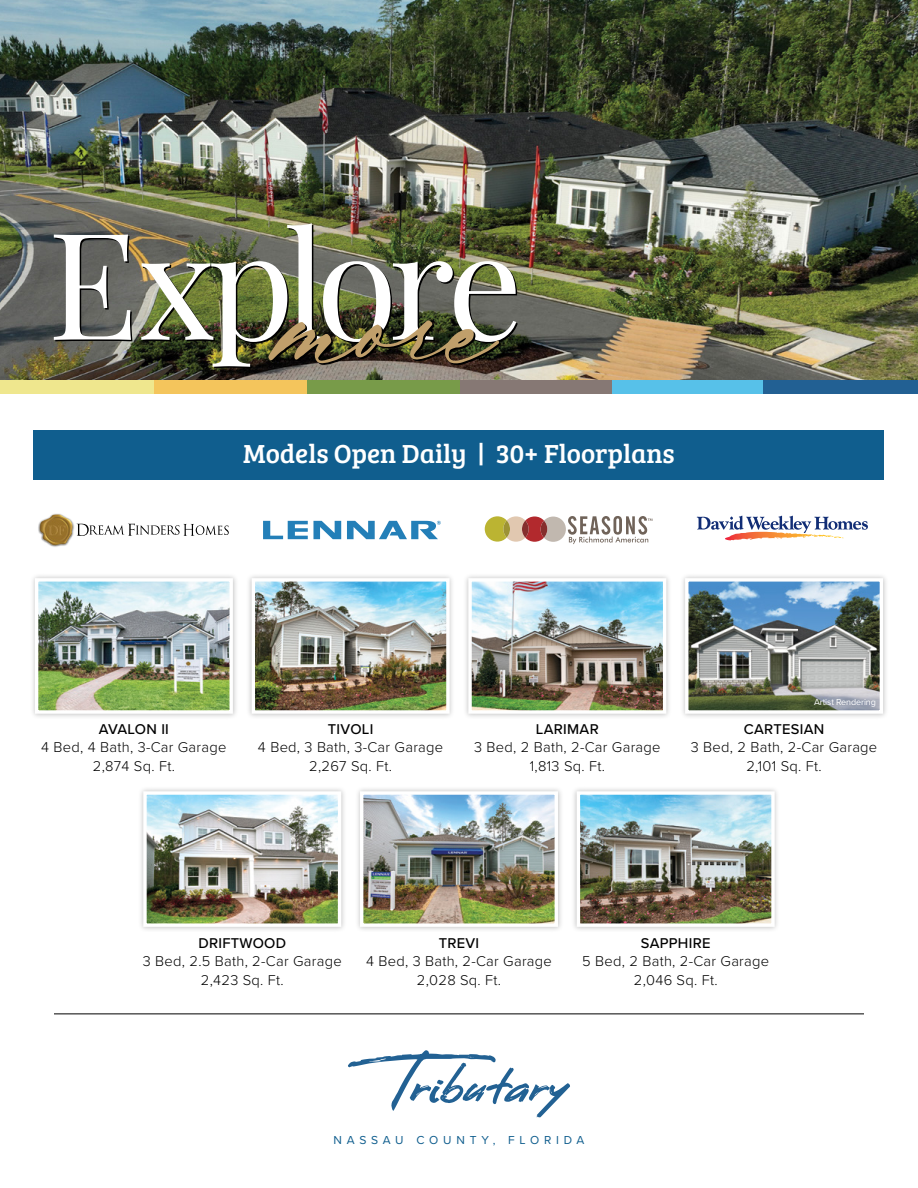
<style>
.page{position:relative;width:918px;height:1188px;background:#fff}
.page>*{position:absolute;margin:0;border:0;box-sizing:border-box;transform-origin:0 0}
.t1{font:27px "Bree Serif";color:#fff}
.t2{font:300 14.7px/19px "Proxima Nova";letter-spacing:.02em;color:#000;text-align:center}
.t3{font:500 14.7px "Proxima Nova";letter-spacing:.02em;color:#000}
.t4{font:12px "Proxima Nova";letter-spacing:.4em;color:#105e8e}
.t5{font:9px "Proxima Nova";letter-spacing:-.01em;color:#fff}
</style>
<div class="page">
<img style="left:38px;top:513px;width:36px;height:34px">
<svg style="left:77px;top:524px;width:152px;height:12px"></svg>
<div style="left:29px;top:573px;width:210px;height:147px;background:#000;opacity:.25"></div>
<img style="left:33px;top:576px;width:202px;height:139px">
<svg style="left:263px;top:521px;width:78px;height:18px"></svg>
<svg style="left:347px;top:521px;width:94px;height:18px"></svg>
<div style="left:246px;top:573px;width:209px;height:147px;background:#000;opacity:.25"></div>
<img style="left:250px;top:576px;width:201px;height:139px">
<svg style="left:485px;top:516px;width:168px;height:28px"></svg>
<div style="left:463px;top:573px;width:209px;height:147px;background:#000;opacity:.25"></div>
<img style="left:467px;top:576px;width:201px;height:139px">
<div style="left:138px;top:786px;width:209px;height:147px;background:#f6f6f6"></div>
<img style="left:142px;top:790px;width:201px;height:139px">
<div style="left:354px;top:786px;width:210px;height:147px;background:#f6f6f6"></div>
<img style="left:359px;top:790px;width:201px;height:139px">
<div style="left:571px;top:786px;width:209px;height:147px;background:#f6f6f6"></div>
<img style="left:575px;top:790px;width:201px;height:139px">
<svg style="left:697px;top:516px;width:171px;height:25px"></svg>
<div style="left:679px;top:573px;width:210px;height:147px;background:#000;opacity:.25"></div>
<img style="left:683px;top:576px;width:202px;height:139px">
<svg style="left:348px;top:1050px;width:222px;height:67px"></svg>
<img style="left:0;top:0;width:918px;height:380px">
<hr style="left:54px;top:1014px;width:810px;height:1px;background:#000">
<div style="left:0;top:380px;width:154px;height:14px;background:#efe78e"></div>
<div style="left:154px;top:380px;width:153px;height:14px;background:#f4c55c"></div>
<div style="left:308px;top:380px;width:153px;height:14px;background:#789b49"></div>
<div style="left:461px;top:380px;width:151px;height:14px;background:#867874"></div>
<div style="left:612px;top:380px;width:153px;height:14px;background:#57c1e9"></div>
<div style="left:763px;top:380px;width:155px;height:14px;background:#226093"></div>
<div style="left:34px;top:430px;width:850px;height:50px;background:#105e8e"></div>
<img style="left:54px;top:223px;width:462px;height:144px">
<img style="left:268px;top:320px;width:233px;height:47px">
<h1 class="t1" style="left:243px;top:433px;width:433px">Models Open Daily | 30+ Floorplans</h1>
<p class="t3" style="left:99px;top:718px;width:72px">AVALON II</p>
<p class="t2" style="left:41px;top:737px;width:187px">4 Bed, 4 Bath, 3-Car Garage<br>2,874 Sq. Ft.</p>
<p class="t3" style="left:328px;top:718px;width:47px">TIVOLI</p>
<p class="t2" style="left:258px;top:737px;width:187px">4 Bed, 3 Bath, 3-Car Garage<br>2,267 Sq. Ft.</p>
<p class="t3" style="left:536px;top:718px;width:64px">LARIMAR</p>
<p class="t2" style="left:474px;top:737px;width:188px">3 Bed, 2 Bath, 2-Car Garage<br>1,813 Sq. Ft.</p>
<p class="t5" style="left:814px;top:695px;width:63px">Artist Rendering</p>
<p class="t3" style="left:744px;top:718px;width:82px">CARTESIAN</p>
<p class="t2" style="left:691px;top:737px;width:188px">3 Bed, 2 Bath, 2-Car Garage<br>2,101 Sq. Ft.</p>
<p class="t3" style="left:198px;top:932px;width:89px">DRIFTWOOD</p>
<p class="t2" style="left:143px;top:951px;width:200px">3 Bed, 2.5 Bath, 2-Car Garage<br>2,423 Sq. Ft.</p>
<p class="t3" style="left:439px;top:932px;width:42px">TREVI</p>
<p class="t2" style="left:366px;top:951px;width:187px">4 Bed, 3 Bath, 2-Car Garage<br>2,028 Sq. Ft.</p>
<p class="t3" style="left:641px;top:932px;width:71px">SAPPHIRE</p>
<p class="t2" style="left:582px;top:951px;width:189px">5 Bed, 2 Bath, 2-Car Garage<br>2,046 Sq. Ft.</p>
<p class="t4" style="left:334px;top:1131px;width:252px">NASSAU COUNTY, FLORIDA</p>
</div>
